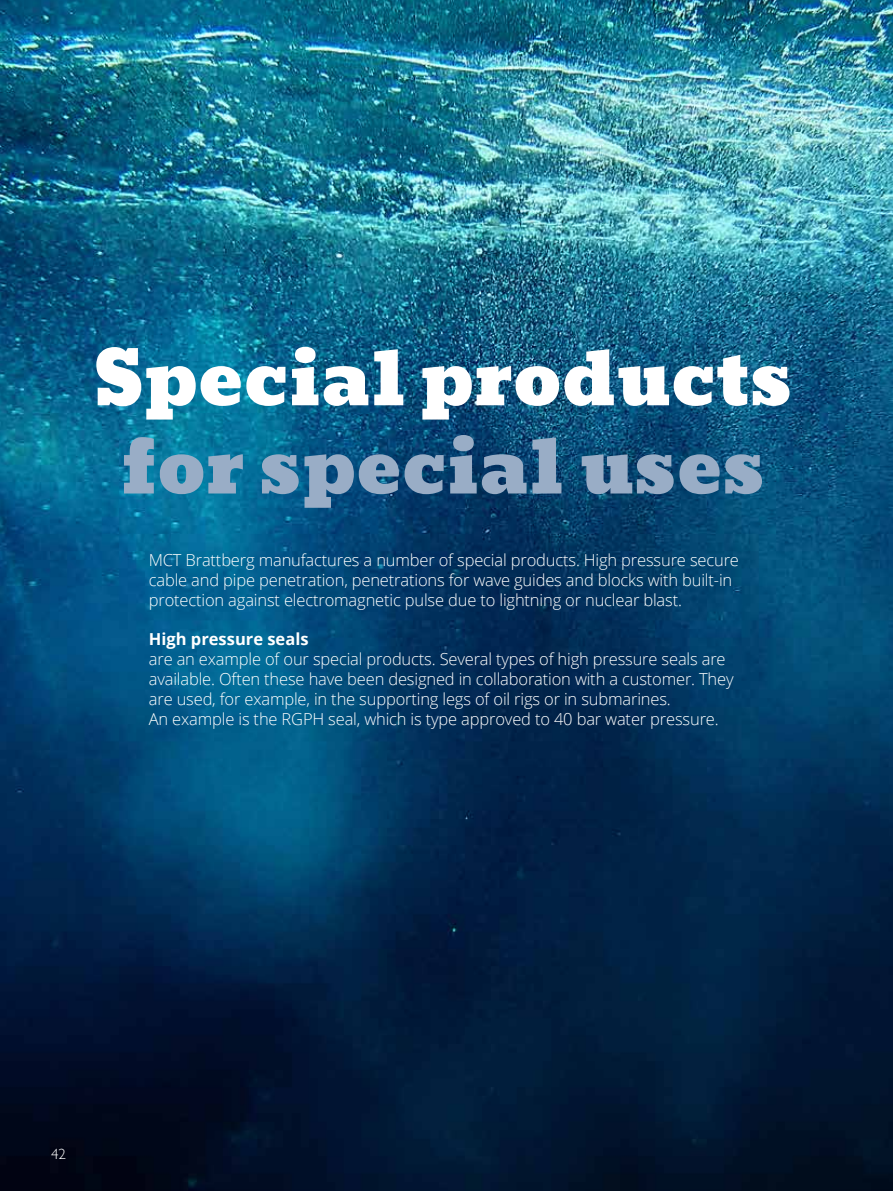
<style>
.page{position:relative;width:893px;height:1191px;background:#fff}
.page>*{position:absolute;margin:0;border:0;box-sizing:border-box;transform-origin:0 0}
.t1{font:73.5px "Bevan";color:#fff}
.t2{font:73.5px "Bevan";color:#99adc6}
.t3{font:300 16.5px/19.8px "Open Sans";letter-spacing:-.01em;color:#fff}
.t4{font:700 16.5px "Open Sans";color:#fff}
.t5{font:300 15px "Gill Sans";color:#fff}
</style>
<div class="page">
<img style="left:0;top:0;width:893px;height:1191px">
<h1 class="t1" style="left:94px;top:337px;width:701px">Special products</h1>
<h1 class="t2" style="left:121px;top:425px;width:646px">for special uses</h1>
<p class="t3" style="left:149px;top:550px;width:592px">MCT Brattberg manufactures a number of special products. High pressure secure cable and pipe penetration, penetrations for wave guides and blocks with built-in protection against electromagnetic pulse due to lightning or nuclear blast.</p>
<p class="t4" style="left:149px;top:628px;width:161px">High pressure seals</p>
<p class="t3" style="left:149px;top:649px;width:586px">are an example of our special products. Several types of high pressure seals are available. Often these have been designed in collaboration with a customer. They are used, for example, in the supporting legs of oil rigs or in submarines.<br>An example is the RGPH seal, which is type approved to 40 bar water pressure.</p>
<p class="t5" style="left:51px;top:1142px;width:16px">42</p>
</div>
